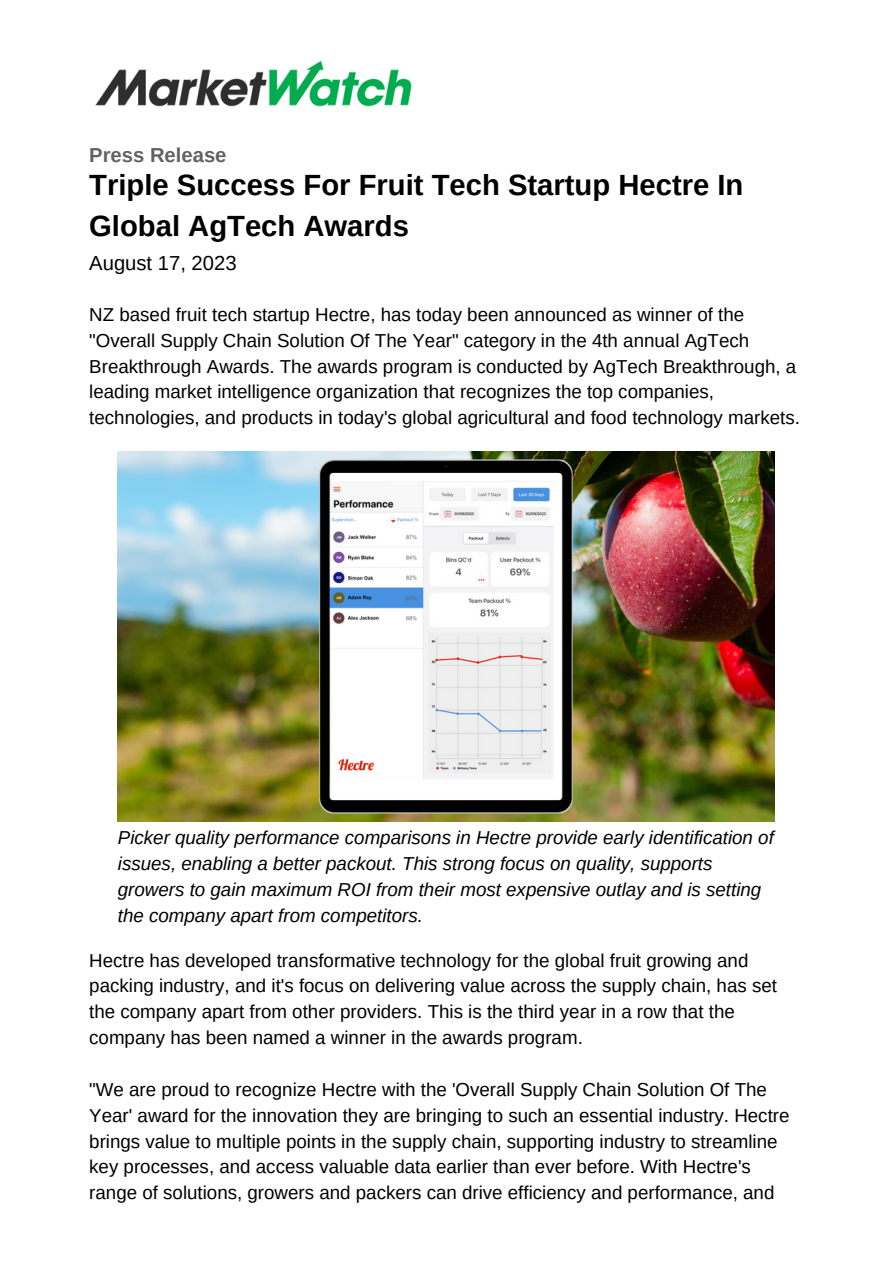
<style>
.page{position:relative;width:893px;height:1264px;background:#fff}
.page>*{position:absolute;margin:0;border:0;box-sizing:border-box;transform-origin:0 0}
.t1{font:700 29.25px/40.5px "Arimo";color:#000}
.t2{font:20.25px "Arimo";color:#000}
.t3{font:700 20.25px "Arimo";color:#626262}
.t4{font:18.75px/25.8px "Arimo";color:#000}
.t5{font:italic 18.75px/25.8px "Arimo";color:#000}
</style>
<div class="page">
<img style="left:95px;top:61px;width:317px;height:46px">
<img style="left:118px;top:451px;width:656px;height:370px">
<p class="t3" style="left:89px;top:144px;width:139px">Press Release</p>
<p class="t1" style="left:89px;top:165px;width:655px">Triple Success For Fruit Tech Startup Hectre In<br>Global AgTech Awards</p>
<p class="t2" style="left:89px;top:251px;width:149px">August 17, 2023</p>
<p class="t4" style="left:89px;top:301px;width:712px">NZ based fruit tech startup Hectre, has today been announced as winner of the "Overall Supply Chain Solution Of The Year" category in the 4th annual AgTech Breakthrough Awards. The awards program is conducted by AgTech Breakthrough, a leading market intelligence organization that recognizes the top companies, technologies, and products in today's global agricultural and food technology markets.</p>
<p class="t5" style="left:118px;top:825px;width:657px">Picker quality performance comparisons in Hectre provide early identification of issues, enabling a better packout. This strong focus on quality, supports growers to gain maximum ROI from their most expensive outlay and is setting the company apart from competitors.</p>
<p class="t4" style="left:89px;top:947px;width:689px">Hectre has developed transformative technology for the global fruit growing and packing industry, and it's focus on delivering value across the supply chain, has set the company apart from other providers. This is the third year in a row that the company has been named a winner in the awards program.</p>
<p class="t4" style="left:89px;top:1076px;width:701px">"We are proud to recognize Hectre with the 'Overall Supply Chain Solution Of The Year' award for the innovation they are bringing to such an essential industry. Hectre brings value to multiple points in the supply chain, supporting industry to streamline key processes, and access valuable data earlier than ever before. With Hectre's range of solutions, growers and packers can drive efficiency and performance, and</p>
</div>
